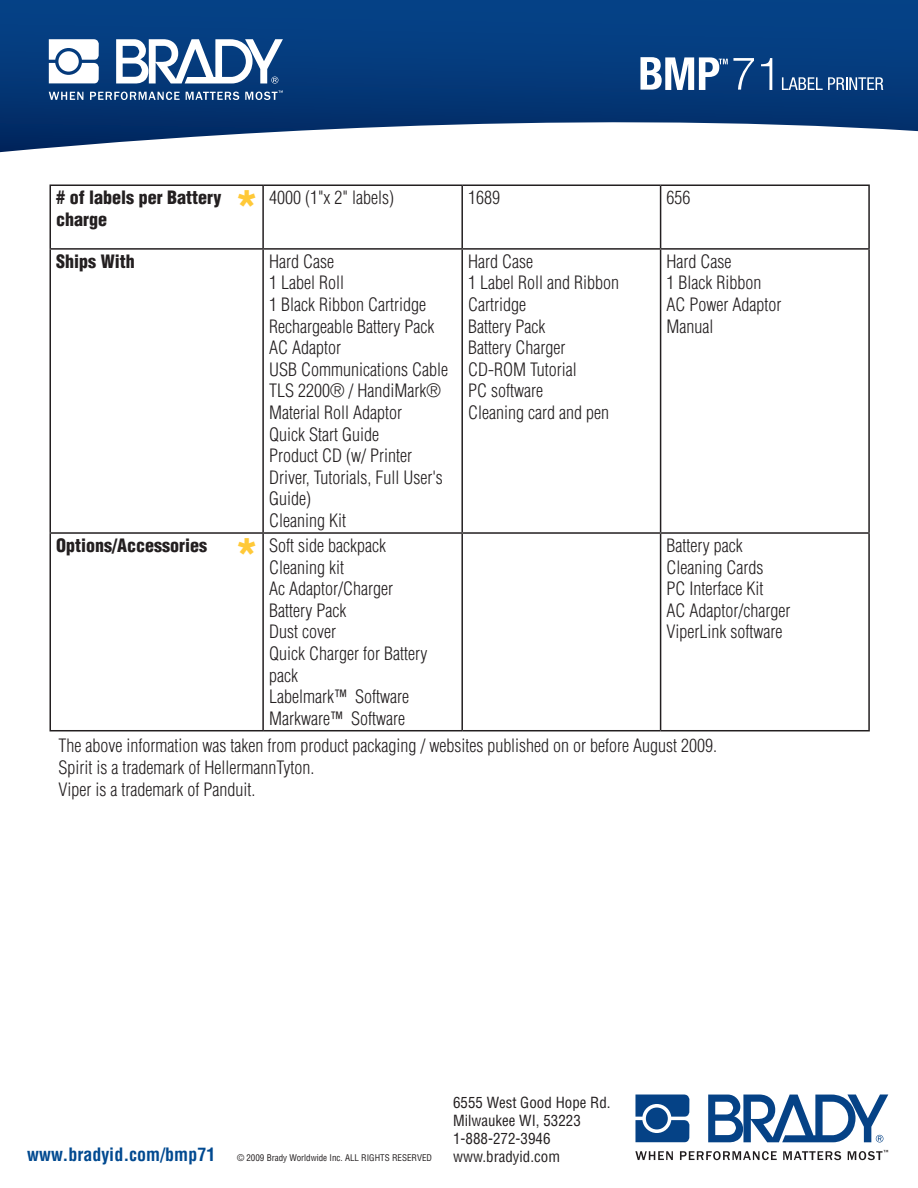
<style>
.page{position:relative;width:918px;height:1188px;background:#fff}
.page>*{position:absolute;margin:0;border:0;box-sizing:border-box;transform-origin:0 0}
.t1{font:900 condensed 46.5px "Helvetica LT Std";color:#ffc938}
.t2{font:300 condensed 18px/21.6px "Helvetica LT Std";color:#231f20}
.t3{font:900 condensed 18px/21.6px "Helvetica LT Std";color:#231f20}
.t4{font:condensed 15px/18px "Helvetica LT";color:#231f20}
.t5{font:condensed 9px "Helvetica LT";color:#231f20}
.s1{font-weight:700;font-size:18px;color:#014990}
</style>
<div class="page">
<svg style="left:0;top:0;width:918px;height:152px"></svg>
<hr style="left:50px;top:184px;width:213px;height:2px;background:#231f20">
<hr style="left:50px;top:186px;width:1px;height:62px;background:#231f20">
<hr style="left:263px;top:184px;width:199px;height:2px;background:#231f20">
<hr style="left:262px;top:186px;width:2px;height:62px;background:#231f20">
<hr style="left:462px;top:184px;width:199px;height:2px;background:#231f20">
<hr style="left:461px;top:186px;width:2px;height:62px;background:#231f20">
<hr style="left:661px;top:184px;width:209px;height:2px;background:#231f20">
<hr style="left:660px;top:186px;width:1px;height:62px;background:#231f20">
<hr style="left:868px;top:186px;width:2px;height:62px;background:#231f20">
<hr style="left:50px;top:248px;width:213px;height:2px;background:#231f20">
<hr style="left:50px;top:250px;width:1px;height:282px;background:#231f20">
<hr style="left:263px;top:248px;width:199px;height:2px;background:#231f20">
<hr style="left:262px;top:250px;width:2px;height:282px;background:#231f20">
<hr style="left:462px;top:248px;width:199px;height:2px;background:#231f20">
<hr style="left:461px;top:250px;width:2px;height:282px;background:#231f20">
<hr style="left:661px;top:248px;width:209px;height:2px;background:#231f20">
<hr style="left:660px;top:250px;width:1px;height:282px;background:#231f20">
<hr style="left:868px;top:250px;width:2px;height:282px;background:#231f20">
<hr style="left:50px;top:532px;width:213px;height:2px;background:#231f20">
<hr style="left:50px;top:534px;width:1px;height:196px;background:#231f20">
<hr style="left:263px;top:532px;width:199px;height:2px;background:#231f20">
<hr style="left:262px;top:534px;width:2px;height:196px;background:#231f20">
<hr style="left:462px;top:532px;width:199px;height:2px;background:#231f20">
<hr style="left:461px;top:534px;width:2px;height:196px;background:#231f20">
<hr style="left:661px;top:532px;width:209px;height:2px;background:#231f20">
<hr style="left:660px;top:534px;width:1px;height:196px;background:#231f20">
<hr style="left:868px;top:534px;width:2px;height:196px;background:#231f20">
<hr style="left:50px;top:730px;width:213px;height:1px;background:#231f20">
<hr style="left:263px;top:730px;width:199px;height:1px;background:#231f20">
<hr style="left:462px;top:730px;width:199px;height:1px;background:#231f20">
<hr style="left:661px;top:730px;width:209px;height:1px;background:#231f20">
<svg style="left:635px;top:1095px;width:54px;height:47px;background:#33649c"></svg>
<div style="left:646px;top:1108px;width:22px;height:21px;background:#054286;border-radius:50%"></div>
<svg style="left:708px;top:1095px;width:180px;height:48px"></svg>
<svg style="left:635px;top:1151px;width:38px;height:9px"></svg>
<svg style="left:680px;top:1151px;width:97px;height:9px"></svg>
<svg style="left:783px;top:1151px;width:58px;height:9px"></svg>
<svg style="left:848px;top:1150px;width:40px;height:10px"></svg>
<svg style="left:49px;top:39px;width:50px;height:44px"></svg>
<div style="left:58px;top:51px;width:21px;height:21px;background:#fff;border-radius:50%"></div>
<svg style="left:116px;top:39px;width:167px;height:45px"></svg>
<svg style="left:49px;top:92px;width:34px;height:8px"></svg>
<svg style="left:90px;top:92px;width:90px;height:8px"></svg>
<svg style="left:186px;top:92px;width:53px;height:8px"></svg>
<svg style="left:245px;top:91px;width:38px;height:9px"></svg>
<svg style="left:782px;top:77px;width:101px;height:13px"></svg>
<svg style="left:761px;top:58px;width:11px;height:32px"></svg>
<svg style="left:640px;top:57px;width:114px;height:33px"></svg>
<h1 class="t1" style="left:235px;top:179px;width:25px">*</h1>
<p class="t3" style="left:56px;top:187px;width:167px"># of labels per Battery charge</p>
<p class="t2" style="left:269px;top:187px;width:127px">4000 (1"x 2" labels)</p>
<p class="t2" style="left:468px;top:187px;width:33px">1689</p>
<p class="t2" style="left:667px;top:187px;width:25px">656</p>
<p class="t3" style="left:56px;top:250px;width:80px">Ships With</p>
<p class="t2" style="left:269px;top:250px;width:180px">Hard Case<br>1 Label Roll<br>1 Black Ribbon Cartridge<br>Rechargeable Battery Pack<br>AC Adaptor<br>USB Communications Cable<br>TLS 2200® / HandiMark®<br>Material Roll Adaptor<br>Quick Start Guide<br>Product CD (w/ Printer<br>Driver, Tutorials, Full User's<br>Guide)<br>Cleaning Kit</p>
<p class="t2" style="left:468px;top:250px;width:152px">Hard Case<br>1 Label Roll and Ribbon<br>Cartridge<br>Battery Pack<br>Battery Charger<br>CD-ROM Tutorial<br>PC software<br>Cleaning card and pen</p>
<p class="t2" style="left:667px;top:250px;width:116px">Hard Case<br>1 Black Ribbon<br>AC Power Adaptor<br>Manual</p>
<p class="t3" style="left:56px;top:534px;width:152px">Options/Accessories</p>
<p class="t2" style="left:269px;top:535px;width:160px">Soft side backpack<br>Cleaning kit<br>Ac Adaptor/Charger<br>Battery Pack<br>Dust cover<br>Quick Charger for Battery pack<br>Labelmark™ Software<br>Markware™ Software</p>
<p class="t2" style="left:667px;top:535px;width:125px">Battery pack<br>Cleaning Cards<br>PC Interface Kit<br>AC Adaptor/charger<br>ViperLink software</p>
<p class="t2" style="left:58px;top:735px;width:660px">The above information was taken from product packaging / websites published on or before August 2009.<br>Spirit is a trademark of HellermannTyton.<br>Viper is a trademark of Panduit.</p>
<h1 class="t1" style="left:235px;top:527px;width:25px">*</h1>
<p class="t4" style="left:453px;top:1094px;width:159px">6555 West Good Hope Rd.<br>Milwaukee WI, 53223<br>1-888-272-3946</p>
<p class="t5" style="left:27px;top:1152px;width:407px"><span class="s1">www.bradyid.com/bmp71</span> © 2009 Brady Worldwide Inc. ALL RIGHTS RESERVED</p>
<p class="t4" style="left:453px;top:1148px;width:108px">www.bradyid.com</p>
</div>
